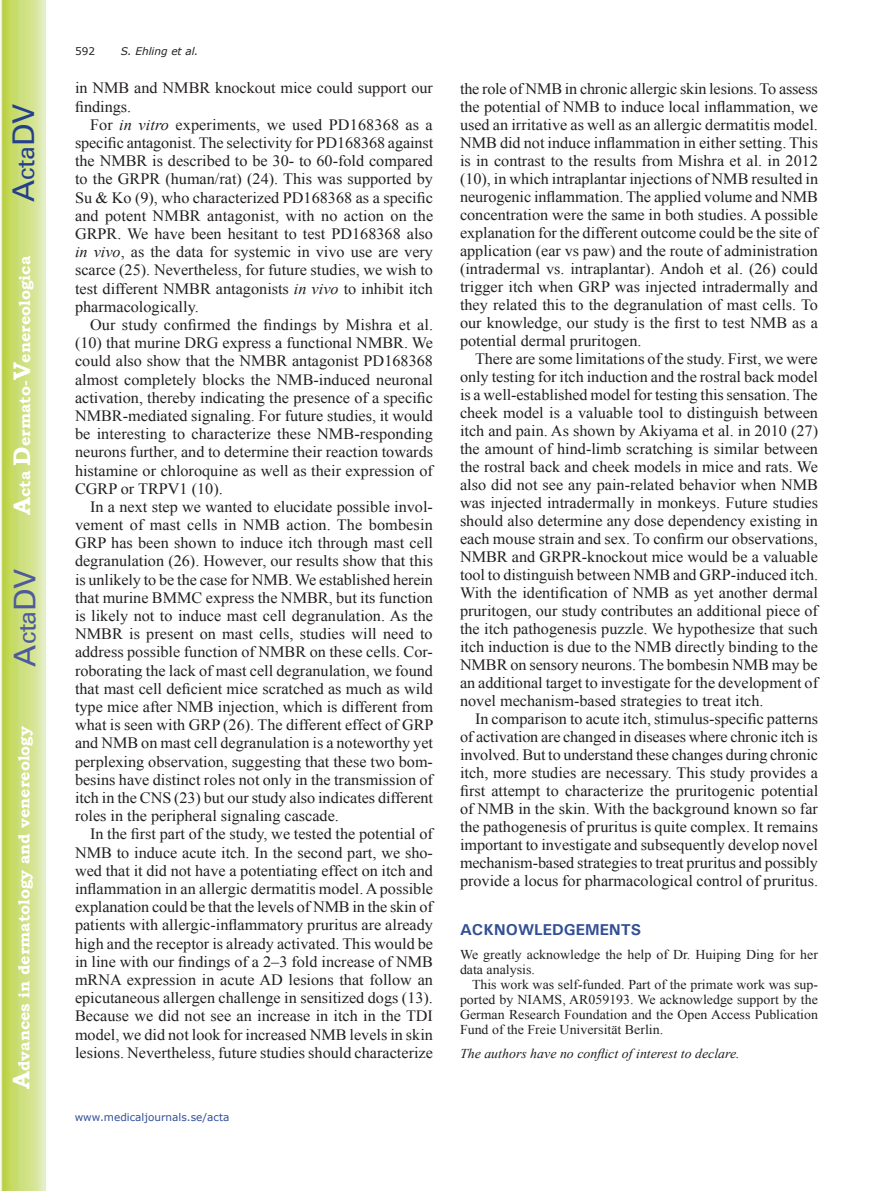
<style>
.page{position:relative;width:893px;height:1191px;background:#fff}
.page>*{position:absolute;margin:0;border:0;box-sizing:border-box;transform-origin:0 0}
.t1{font:30px "Univers";color:#4d5a9e}
.t2{font:30px "Univers";color:#253f8e}
.t3{font:15.75px/18.1px "Times New Roman";color:#231f20;text-align:justify}
.t4{font:700 15.75px "Bookman Old Style";color:#fff}
.t5{font:700 15.75px "Univers";color:#324f95}
.t6{font:13.5px/15px "Times New Roman";color:#231f20}
.t7{font:italic 13.5px "Times New Roman";color:#231f20}
.t8{font:10.5px "Verdana";color:#324f95}
.t9{font:italic 10.5px "Verdana";color:#231f20}
.t10{font:10.5px "Verdana";color:#231f20}
.s1{font-size:24px}
.s2{font-style:italic}
</style>
<div class="page">
<svg style="left:1px;top:0;width:45px;height:1191px;background:#cfe084"></svg>
<h1 class="t2" style="left:6px;top:202px;width:100px;rotate:-90deg">A<span class="s1">cta</span>DV</h1>
<p class="t4" style="left:15px;top:515px;width:260px;rotate:-90deg"><span class="s1">A</span>cta <span class="s1">D</span>ermato-<span class="s1">V</span>enereologica</p>
<h1 class="t1" style="left:7px;top:666px;width:100px;rotate:-90deg">A<span class="s1">cta</span>DV</h1>
<p class="t4" style="left:15px;top:1088px;width:364px;rotate:-90deg"><span class="s1">A</span>dvances in dermatology and venereology</p>
<p class="t10" style="left:75px;top:44px;width:22px">592</p>
<p class="t9" style="left:121px;top:44px;width:79px">S. Ehling et al.</p>
<p class="t3" style="left:75px;top:79px;width:359px">in NMB and NMBR knockout mice could support our findings.</p>
<p class="t3" style="left:75px;top:115px;width:360px;text-indent:15px">For <span class="s2">in vitro</span> experiments, we used PD168368 as a specific antagonist. The selectivity for PD168368 against the NMBR is described to be 30- to 60-fold compared to the GRPR (human/rat) (24). This was supported by Su &amp; Ko (9), who characterized PD168368 as a specific and potent NMBR antagonist, with no action on the GRPR. We have been hesitant to test PD168368 also <span class="s2">in vivo</span>, as the data for systemic in vivo use are very scarce (25). Nevertheless, for future studies, we wish to test different NMBR antagonists <span class="s2">in vivo</span> to inhibit itch pharmacologically.</p>
<p class="t3" style="left:75px;top:315px;width:360px;text-indent:15px">Our study confirmed the findings by Mishra et al. (10) that murine DRG express a functional NMBR. We could also show that the NMBR antagonist PD168368 almost completely blocks the NMB-induced neuronal activation, thereby indicating the presence of a specific NMBR-mediated signaling. For future studies, it would be interesting to characterize these NMB-responding neurons further, and to determine their reaction towards histamine or chloroquine as well as their expression of CGRP or TRPV1 (10).</p>
<p class="t3" style="left:75px;top:497px;width:360px;text-indent:15px">In a next step we wanted to elucidate possible invol&shy;vement of mast cells in NMB action. The bombesin GRP has been shown to induce itch through mast cell degranulation (26). However, our results show that this is unlikely to be the case for NMB. We established herein that murine BMMC express the NMBR, but its function is likely not to induce mast cell degranulation. As the NMBR is present on mast cells, studies will need to address possible function of NMBR on these cells. Cor&shy;roborating the lack of mast cell degranulation, we found that mast cell deficient mice scratched as much as wild type mice after NMB injection, which is different from what is seen with GRP (26). The different effect of GRP and NMB on mast cell degranulation is a noteworthy yet perplexing observation, suggesting that these two bom&shy;besins have distinct roles not only in the transmission of itch in the CNS (23) but our study also indicates different roles in the peripheral signaling cascade.</p>
<p class="t3" style="left:75px;top:825px;width:360px;text-indent:15px">In the first part of the study, we tested the potential of NMB to induce acute itch. In the second part, we sho&shy;wed that it did not have a potentiating effect on itch and inflammation in an allergic dermatitis model. A possible explanation could be that the levels of NMB in the skin of patients with allergic-inflammatory pruritus are already high and the receptor is already activated. This would be in line with our findings of a 2–3 fold increase of NMB mRNA expression in acute AD lesions that follow an epicutaneous allergen challenge in sensitized dogs (13).<br>Because we did not see an increase in itch in the TDI model, we did not look for increased NMB levels in skin lesions. Nevertheless, future studies should characterize</p>
<p class="t8" style="left:75px;top:1109px;width:156px">www.medicaljournals.se/acta</p>
<p class="t3" style="left:460px;top:79px;width:360px">the role of NMB in chronic allergic skin lesions. To assess the potential of NMB to induce local inflammation, we used an irritative as well as an allergic dermatitis model.<br>NMB did not induce inflammation in either setting. This is in contrast to the results from Mishra et al. in 2012 (10), in which intraplantar injections of NMB resulted in neurogenic inflammation. The applied volume and NMB concentration were the same in both studies. A possible explanation for the different outcome could be the site of application (ear vs paw) and the route of administration (intradermal vs. intraplantar). Andoh et al. (26) could trigger itch when GRP was injected intradermally and they related this to the degranulation of mast cells. To our knowledge, our study is the first to test NMB as a potential dermal pruritogen.</p>
<p class="t3" style="left:460px;top:349px;width:360px;text-indent:15px">There are some limitations of the study. First, we were only testing for itch induction and the rostral back model is a well-established model for testing this sensation. The cheek model is a valuable tool to distinguish between itch and pain. As shown by Akiyama et al. in 2010 (27) the amount of hind-limb scratching is similar between the rostral back and cheek models in mice and rats. We also did not see any pain-related behavior when NMB was injected intradermally in monkeys. Future studies should also determine any dose dependency existing in each mouse strain and sex. To confirm our observations, NMBR and GRPR-knockout mice would be a valuable tool to distinguish between NMB and GRP-induced itch.<br>With the identification of NMB as yet another dermal pruritogen, our study contributes an additional piece of the itch pathogenesis puzzle. We hypothesize that such itch induction is due to the NMB directly binding to the NMBR on sensory neurons. The bombesin NMB may be an additional target to investigate for the development of novel mechanism-based strategies to treat itch.</p>
<p class="t3" style="left:460px;top:709px;width:360px;text-indent:15px">In comparison to acute itch, stimulus-specific patterns of activation are changed in diseases where chronic itch is involved. But to understand these changes during chronic itch, more studies are necessary. This study provides a first attempt to characterize the pruritogenic potential of NMB in the skin. With the background known so far the pathogenesis of pruritus is quite complex. It remains important to investigate and subsequently develop novel mechanism-based strategies to treat pruritus and possibly provide a locus for pharmacological control of pruritus.</p>
<p class="t5" style="left:460px;top:919px;width:183px">ACKNOWLEDGEMENTS</p>
<p class="t6" style="left:460px;top:946px;width:360px">We greatly acknowledge the help of Dr. Huiping Ding for her data analysis.</p>
<p class="t6" style="left:460px;top:976px;width:359px;text-align:justify;text-indent:12px">This work was self-funded. Part of the primate work was sup&shy;ported by NIAMS, AR059193. We acknowledge support by the German Research Foundation and the Open Access Publication Fund of the Freie Universität Berlin.</p>
<p class="t7" style="left:460px;top:1044px;width:281px">The authors have no conflict of interest to declare.</p>
</div>
